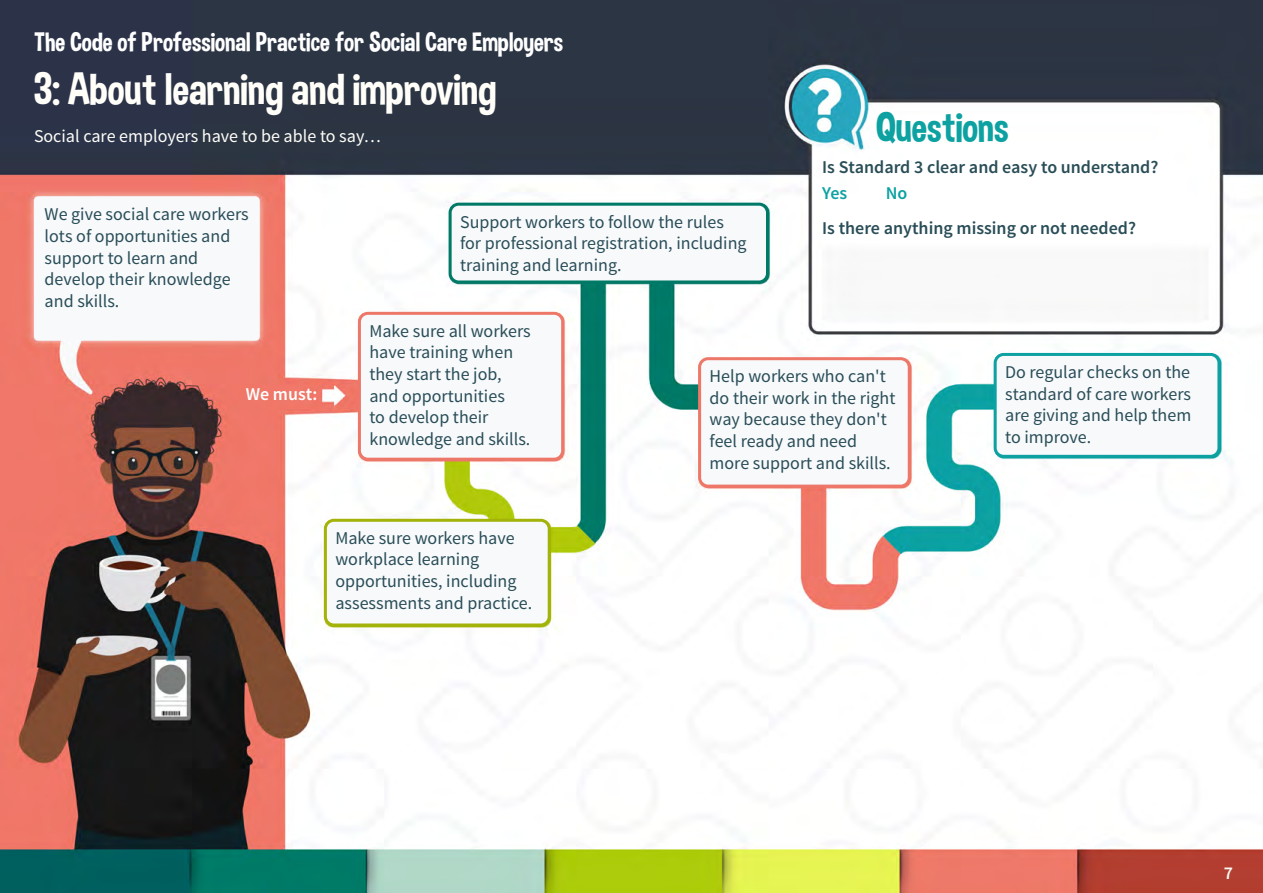
<style>
.page{position:relative;width:1263px;height:893px;background:#fff}
.page>*{position:absolute;margin:0;border:0;box-sizing:border-box;transform-origin:0 0}
.t1{font:45px "Dimbo";color:#fffef9}
.t2{font:42px "Dimbo";color:#0da1a1}
.t3{font:27px "Dimbo";color:#fff}
.t4{font:18px/21.6px "Source Sans Pro";color:#294d57}
.t5{font:600 18px "Source Sans Pro";color:#294d57}
.t6{font:18px "Source Sans Pro";color:#fffef9}
.t7{font:600 18px "Source Sans Pro";color:#fff}
.t8{font:600 18px "Source Sans Pro";color:#0da1a1}
.t9{font:600 18px "Source Sans Pro";color:#f9f8f3}
</style>
<div class="page">
<img style="left:0;top:0;width:1263px;height:893px">
<div style="left:700px;top:359px;width:209px;height:127px;background:#f7f9fb;border-radius:9px"></div>
<div style="left:698px;top:357px;width:213px;height:131px;border:3px solid #ed7869;border-radius:9px"></div>
<div style="left:359px;top:313px;width:204px;height:146px;background:#f7f9fb;border-radius:9px"></div>
<div style="left:358px;top:312px;width:206px;height:149px;border:3px solid #ed7869;border-radius:9px"></div>
<div style="left:325px;top:520px;width:224px;height:105px;background:#f7f9fb;border-radius:9px"></div>
<div style="left:324px;top:519px;width:227px;height:107px;border:3px solid #a3b30a;border-radius:9px"></div>
<div style="left:450px;top:204px;width:317px;height:78px;background:#f7f9fb;border-radius:9px"></div>
<div style="left:449px;top:203px;width:320px;height:80px;border:3px solid #007a66;border-radius:9px"></div>
<div style="left:995px;top:354px;width:224px;height:102px;background:#f7f9fb;border-radius:9px"></div>
<div style="left:994px;top:353px;width:226px;height:105px;border:3px solid #0da1a1;border-radius:9px"></div>
<div style="left:26px;top:188px;width:241px;height:160px;background:#fff;opacity:.36"></div>
<div style="left:34px;top:196px;width:225px;height:144px;background:#f7f9fb;border-radius:4px"></div>
<p class="t3" style="left:34px;top:26px;width:531px">The Code of Professional Practice for Social Care Employers</p>
<p class="t1" style="left:34px;top:62px;width:464px">3: About learning and improving</p>
<p class="t6" style="left:34px;top:125px;width:348px">Social care employers have to be able to say…</p>
<p class="t4" style="left:45px;top:204px;width:206px">We give social care workers lots of opportunities and support to learn and develop their knowledge and skills.</p>
<p class="t4" style="left:460px;top:211px;width:288px">Support workers to follow the rules for professional registration, including training and learning.</p>
<p class="t2" style="left:876px;top:102px;width:134px">Questions</p>
<p class="t5" style="left:822px;top:156px;width:338px">Is Standard 3 clear and easy to understand?</p>
<p class="t8" style="left:822px;top:182px;width:26px">Yes</p>
<p class="t8" style="left:886px;top:182px;width:23px">No</p>
<p class="t5" style="left:822px;top:216px;width:315px">Is there anything missing or not needed?</p>
<p class="t7" style="left:246px;top:383px;width:73px">We must:</p>
<p class="t4" style="left:369px;top:320px;width:163px">Make sure all workers have training when they start the job, and opportunities<br>to develop their knowledge and skills.</p>
<p class="t4" style="left:335px;top:527px;width:198px">Make sure workers have workplace learning opportunities, including assessments and practice.</p>
<p class="t4" style="left:710px;top:366px;width:187px">Help workers who can't do their work in the right way because they don't feel ready and need more support and skills.</p>
<p class="t4" style="left:1005px;top:361px;width:188px;text-align:justify">Do regular checks on the standard of care workers are giving and help them to improve.</p>
<p class="t9" style="left:1224px;top:861px;width:11px">7</p>
</div>
